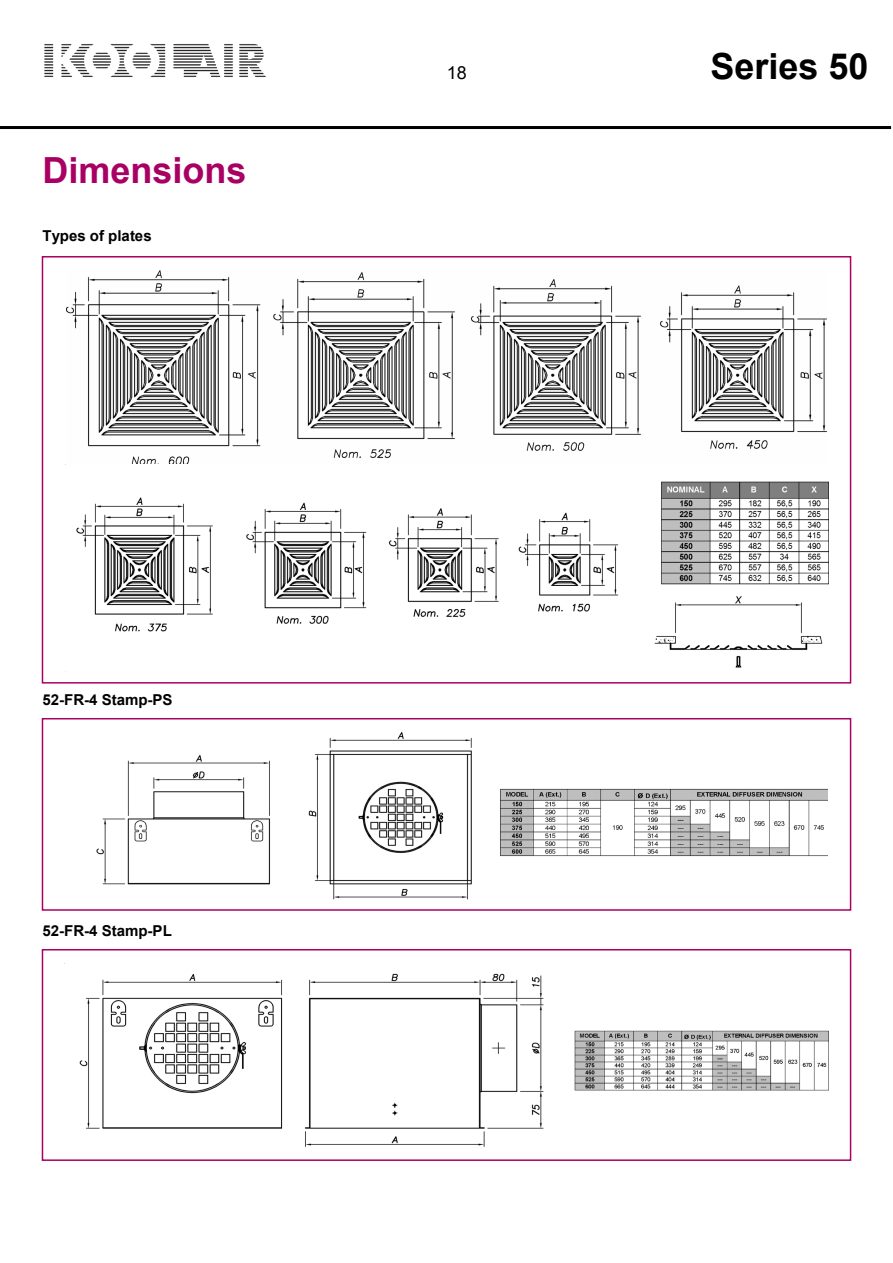
<style>
.page{position:relative;width:893px;height:1263px;background:#fff}
.page>*{position:absolute;margin:0;border:0;box-sizing:border-box;transform-origin:0 0}
.t1{font:700 36px "Arial";color:#a80063}
.t2{font:700 36px "Arial";color:#000}
.t3{font:18px "Arial";color:#000}
.t4{font:700 15px "Arial";color:#000}
</style>
<div class="page">
<hr style="left:0;top:126px;width:891px;height:3px;background:#000">
<div style="left:42px;top:256px;width:809px;height:428px;border:2px solid #a80063"></div>
<img style="left:65px;top:270px;width:763px;height:402px">
<div style="left:42px;top:718px;width:809px;height:193px;border:2px solid #a80063"></div>
<img style="left:96px;top:732px;width:732px;height:168px">
<div style="left:42px;top:949px;width:809px;height:212px;border:2px solid #a80063"></div>
<img style="left:79px;top:973px;width:749px;height:174px">
<img style="left:44px;top:44px;width:222px;height:33px">
<h1 class="t1" style="left:43px;top:150px;width:206px">Dimensions</h1>
<p class="t4" style="left:43px;top:227px;width:111px">Types of plates</p>
<p class="t4" style="left:43px;top:691px;width:132px">52-FR-4 Stamp-PS</p>
<p class="t4" style="left:43px;top:922px;width:131px">52-FR-4 Stamp-PL</p>
<p class="t3" style="left:447px;top:62px;width:21px">18</p>
<h1 class="t2" style="left:710px;top:46px;width:160px">Series 50</h1>
</div>
